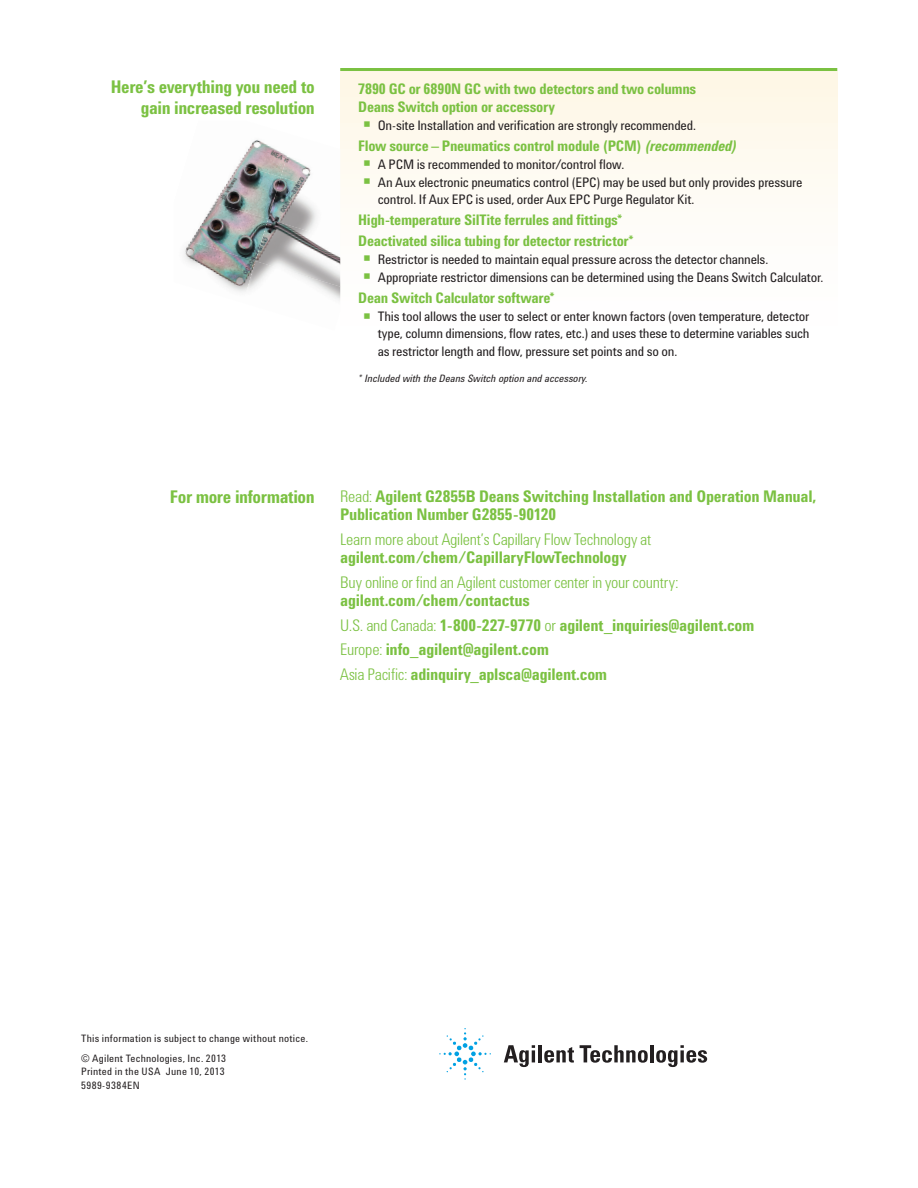
<style>
.page{position:relative;width:918px;height:1188px;background:#fff}
.page>*{position:absolute;margin:0;border:0;box-sizing:border-box;transform-origin:0 0}
.t1{font:700 18px/21px "Agilent Condensed CFF";letter-spacing:-.025em;color:#7bc142;text-align:right}
.t2{font:700 16.5px/24.8px "Agilent Condensed CFF";letter-spacing:-.02em;color:#7bc142}
.t3{font:300 16.5px "Agilent Condensed CFF";letter-spacing:-.015em;color:#7bc142}
.t4{font:700 15px/18px "Agilent Condensed CFF";letter-spacing:-.02em;color:#7bc142}
.t5{font:13.5px/16.5px "Agilent Condensed CFF";letter-spacing:-.015em;color:#231f20}
.t6{font:10.5px/20.2px "Agilent Condensed CFF";letter-spacing:.02em;color:#231f20}
.t7{font:italic 10.5px "Agilent Condensed CFF";color:#231f20}
.s1{font-weight:300;font-size:24px;color:#7bc142}
.s2{font-style:italic}
.s3{font-weight:300}
</style>
<div class="page">
<div style="left:340px;top:71px;width:497px;height:284px;background:linear-gradient(to bottom,#fef7e7,#fff)"></div>
<svg style="left:504px;top:1045px;width:31px;height:22px"></svg>
<hr style="left:538px;top:1045px;width:4px;height:17px;background:#231f20">
<svg style="left:544px;top:1047px;width:30px;height:16px"></svg>
<svg style="left:580px;top:1045px;width:68px;height:18px"></svg>
<hr style="left:650px;top:1045px;width:4px;height:17px;background:#231f20">
<svg style="left:656px;top:1045px;width:51px;height:22px"></svg>
<svg style="left:439px;top:1028px;width:52px;height:52px"></svg>
<hr style="left:340px;top:68px;width:497px;height:3px;background:#7bc142">
<img style="left:294px;top:160px;width:17px;height:17px">
<img style="left:248px;top:139px;width:46px;height:38px">
<img style="left:281px;top:177px;width:36px;height:42px">
<img style="left:222px;top:149px;width:59px;height:70px">
<img style="left:268px;top:219px;width:72px;height:42px">
<img style="left:194px;top:191px;width:74px;height:70px">
<img style="left:256px;top:261px;width:84px;height:39px">
<img style="left:184px;top:236px;width:72px;height:56px">
<h1 class="t1" style="left:111px;top:78px;width:205px">Here’s everything you need to gain increased resolution</h1>
<p class="t4" style="left:358px;top:81px;width:340px">7890 GC or 6890N GC with two detectors and two columns<br>Deans Switch option or accessory</p>
<p class="t5" style="left:363px;top:118px;width:335px"><span class="s1">▪</span> On-site Installation and verification are strongly recommended.</p>
<p class="t4" style="left:358px;top:138px;width:380px">Flow source – Pneumatics control module (PCM) <span class="s2">(recommended)</span></p>
<p class="t5" style="left:363px;top:157px;width:263px"><span class="s1">▪</span> A PCM is recommended to monitor/control flow.</p>
<p class="t5" style="left:378px;top:175px;width:426px;text-indent:-15px"><span class="s1">▪</span> An Aux electronic pneumatics control (EPC) may be used but only provides pressure control. If Aux EPC is used, order Aux EPC Purge Regulator Kit.</p>
<p class="t4" style="left:358px;top:210px;width:277px;line-height:21.3px">High-temperature SilTite ferrules and fittings*<br>Deactivated silica tubing for detector restrictor*</p>
<p class="t5" style="left:363px;top:252px;width:407px"><span class="s1">▪</span> Restrictor is needed to maintain equal pressure across the detector channels.</p>
<p class="t5" style="left:363px;top:270px;width:462px"><span class="s1">▪</span> Appropriate restrictor dimensions can be determined using the Deans Switch Calculator.</p>
<p class="t4" style="left:358px;top:290px;width:198px">Dean Switch Calculator software*</p>
<p class="t5" style="left:363px;top:309px;width:448px;text-align:right"><span class="s1">▪</span> This tool allows the user to select or enter known factors (oven temperature, detector type, column dimensions, flow rates, etc.) and uses these to determine variables such</p>
<p class="t5" style="left:378px;top:344px;width:301px">as restrictor length and flow, pressure set points and so on.</p>
<p class="t7" style="left:358px;top:374px;width:231px">* Included with the Deans Switch option and accessory.</p>
<h1 class="t1" style="left:170px;top:487px;width:146px">For more information</h1>
<p class="t2" style="left:340px;top:489px;width:478px;line-height:18px"><span class="s3">Read:</span> Agilent G2855B Deans Switching Installation and Operation Manual,<br>Publication Number G2855-90120</p>
<p class="t3" style="left:340px;top:533px;width:313px">Learn more about Agilent’s Capillary Flow Technology at</p>
<p class="t2" style="left:340px;top:546px;width:288px">agilent.com/chem/CapillaryFlowTechnology</p>
<p class="t3" style="left:340px;top:576px;width:340px">Buy online or find an Agilent customer center in your country:</p>
<p class="t2" style="left:340px;top:589px;width:416px">agilent.com/chem/contactus<br><span class="s3">U.S. and Canada:</span> 1-800-227-9770 <span class="s3">or</span> agilent_inquiries@agilent.com <span class="s3">Europe:</span> info_agilent@agilent.com<br><span class="s3">Asia Pacific:</span> adinquiry_aplsca@agilent.com</p>
<p class="t6" style="left:81px;top:1029px;width:228px">This information is subject to change without notice. © Agilent Technologies, Inc. 2013</p>
<p class="t6" style="left:81px;top:1066px;width:145px;line-height:13.5px">Printed in the USA June 10, 2013<br>5989-9384EN</p>
</div>
